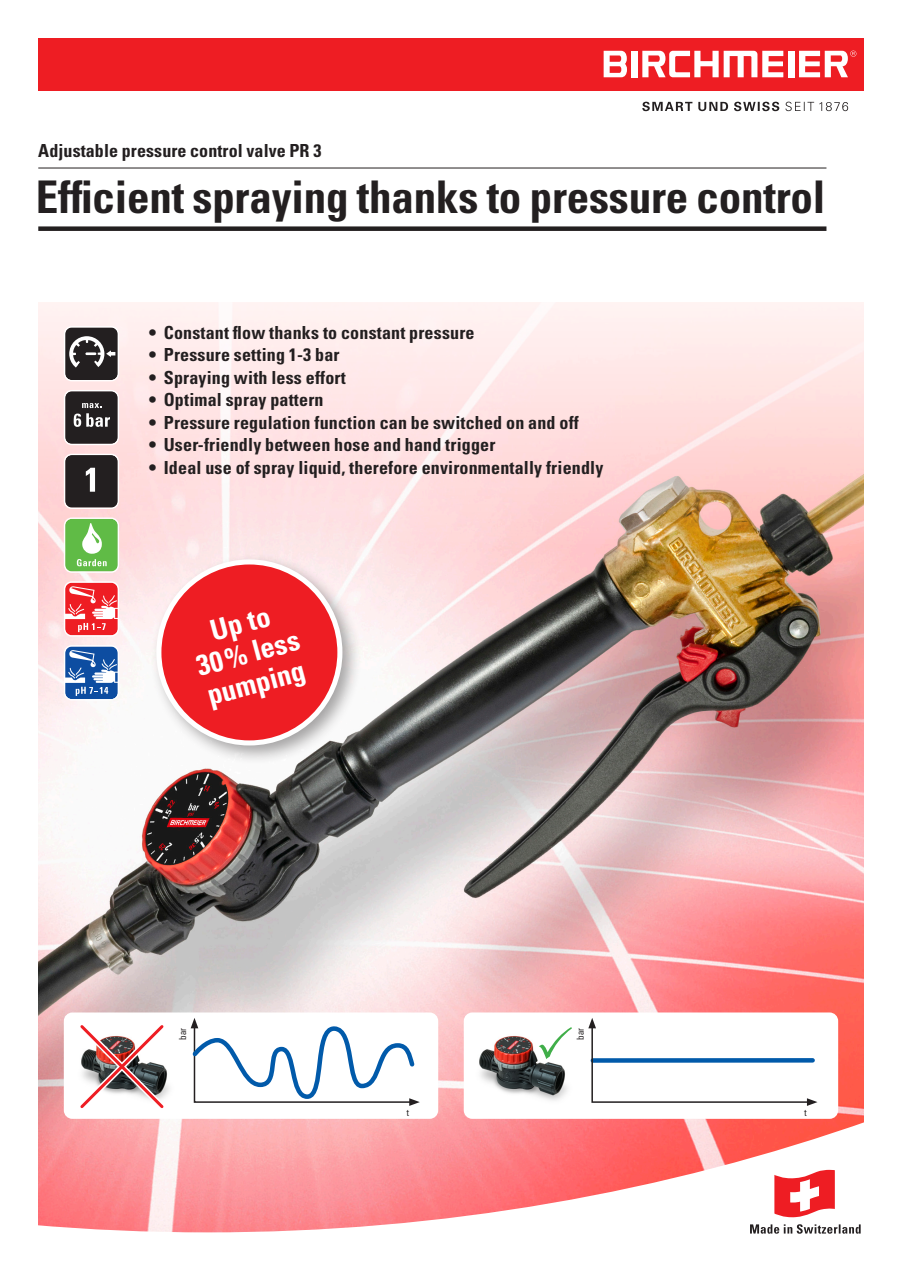
<style>
.page{position:relative;width:902px;height:1272px;background:#fff}
.page>*{position:absolute;margin:0;border:0;box-sizing:border-box;transform-origin:0 0}
.t1{font:700 condensed 45px "Univers LT Std";letter-spacing:-.005em;color:#231f20}
.t2{font:700 condensed 28.65px/30.9px "Univers LT Std";color:#fff;text-align:center}
.t3{font:700 condensed 18px "Univers LT Std";letter-spacing:.01em;color:#231f20}
.t4{font:condensed 9.75px "Univers Next Pro";letter-spacing:.01em;color:#231f20}
</style>
<div class="page">
<img style="left:38px;top:549px;width:825px;height:570px">
<svg style="left:38px;top:302px;width:825px;height:247px;background:#f9ddda"></svg>
<svg style="left:38px;top:1119px;width:826px;height:115px"></svg>
<svg style="left:750px;top:1224px;width:110px;height:9px"></svg>
<div style="left:38px;top:38px;width:825px;height:52px;background:#ee1d23"></div>
<div style="left:787px;top:51px;width:7px;height:26px;background:#fff"></div>
<div style="left:631px;top:51px;width:6px;height:26px;background:#fff"></div>
<svg style="left:642px;top:51px;width:141px;height:26px"></svg>
<svg style="left:603px;top:51px;width:24px;height:26px"></svg>
<svg style="left:799px;top:51px;width:57px;height:26px"></svg>
<svg style="left:642px;top:102px;width:206px;height:9px"></svg>
<svg style="left:774px;top:1169px;width:60px;height:49px"></svg>
<svg style="left:64px;top:326px;width:55px;height:55px"></svg>
<svg style="left:64px;top:390px;width:55px;height:55px;background:#4d494a"></svg>
<svg style="left:64px;top:454px;width:55px;height:55px;background:#444041"></svg>
<svg style="left:64px;top:517px;width:55px;height:55px"></svg>
<svg style="left:64px;top:581px;width:55px;height:55px"></svg>
<svg style="left:64px;top:645px;width:55px;height:55px"></svg>
<div style="left:149px;top:552px;width:213px;height:213px;background:#231f20;opacity:.4"></div>
<div style="left:159px;top:562px;width:181px;height:181px;background:#ee1d23;border-radius:50%"></div>
<div style="left:156px;top:559px;width:186px;height:186px;border:5px solid #fff;border-radius:50%"></div>
<div style="left:64px;top:1012px;width:374px;height:106px;background:#fff;border-radius:9px"></div>
<div style="left:463px;top:1012px;width:375px;height:106px;background:#fff;border-radius:9px"></div>
<img style="left:479px;top:1036px;width:89px;height:65px">
<svg style="left:588px;top:1018px;width:229px;height:87px"></svg>
<svg style="left:538px;top:1027px;width:34px;height:32px"></svg>
<svg style="left:190px;top:1018px;width:230px;height:87px"></svg>
<svg style="left:80px;top:1025px;width:90px;height:83px"></svg>
<hr style="left:38px;top:168px;width:788px;height:1px;background:#231f20">
<div style="left:38px;top:226px;width:788px;height:5px;background:#231f20"></div>
<p class="t3" style="left:38px;top:140px;width:284px">Adjustable pressure control valve PR 3</p>
<h1 class="t1" style="left:36px;top:170px;width:791px">Efficient spraying thanks to pressure control</h1>
<p class="t3" style="left:149px;top:321px;width:327px">• Constant flow thanks to constant pressure</p>
<p class="t3" style="left:149px;top:344px;width:192px">• Pressure setting 1-3 bar</p>
<p class="t3" style="left:149px;top:366px;width:198px">• Spraying with less effort</p>
<p class="t3" style="left:149px;top:389px;width:176px">• Optimal spray pattern</p>
<p class="t3" style="left:149px;top:411px;width:431px">• Pressure regulation function can be switched on and off</p>
<p class="t3" style="left:149px;top:434px;width:348px">• User-friendly between hose and hand trigger</p>
<p class="t3" style="left:149px;top:456px;width:456px">• Ideal use of spray liquid, therefore environmentally friendly</p>
<h2 class="t2" style="left:185px;top:621px;width:107px;rotate:-15deg">Up to<br>30% less pumping</h2>
<p class="t4" style="left:177px;top:1039px;width:13px;rotate:-90deg">bar</p>
<p class="t4" style="left:574px;top:1039px;width:13px;rotate:-90deg">bar</p>
<p class="t4" style="left:406px;top:1106px;width:4px">t</p>
<p class="t4" style="left:804px;top:1106px;width:4px">t</p>
</div>
